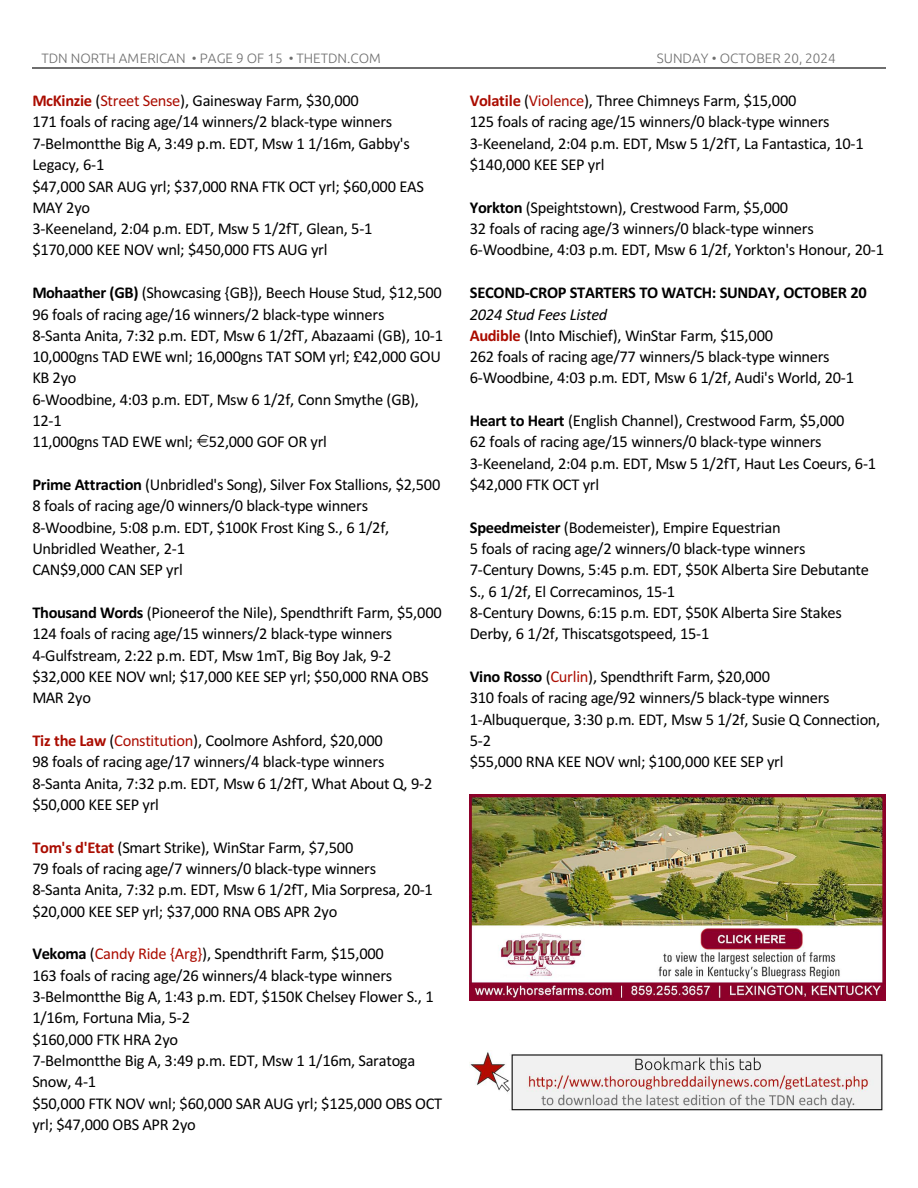
<style>
.page{position:relative;width:918px;height:1188px;background:#fff}
.page>*{position:absolute;margin:0;border:0;box-sizing:border-box;transform-origin:0 0}
.t1{font:16.5px/21.3px "Calibri";letter-spacing:-.02em;color:#000}
.t2{font:700 16.5px "Calibri";letter-spacing:-.02em;color:#000}
.t3{font:300 13.5px "Ubuntu";color:#6e6e6e}
.s1{font-weight:700;color:#aa0c00}
.s2{color:#aa0c00}
.s3{font-weight:700}
.s4{font-style:italic}
</style>
<div class="page">
<hr style="left:32px;top:67px;width:853px;height:2px;background:#6e6e6e">
<img style="left:470px;top:795px;width:416px;height:205px">
<img style="left:470px;top:1052px;width:413px;height:58px">
<p class="t3" style="left:41px;top:53px;width:341px">TDN NORTH AMERICAN • PAGE 9 OF 15 • THETDN.COM</p>
<p class="t3" style="left:657px;top:53px;width:180px">SUNDAY • OCTOBER 20, 2024</p>
<p class="t1" style="left:32px;top:91px;width:393px"><span class="s1">McKinzie</span> (<span class="s2">Street Sense</span>), Gainesway Farm, $30,000<br>171 foals of racing age/14 winners/2 black-type winners 7-Belmontthe Big A, 3:49 p.m. EDT, Msw 1 1/16m, Gabby's Legacy, 6-1<br>$47,000 SAR AUG yrl; $37,000 RNA FTK OCT yrl; $60,000 EAS MAY 2yo<br>3-Keeneland, 2:04 p.m. EDT, Msw 5 1/2fT, Glean, 5-1 $170,000 KEE NOV wnl; $450,000 FTS AUG yrl</p>
<p class="t1" style="left:32px;top:283px;width:412px"><span class="s3">Mohaather (GB)</span> (Showcasing {GB}), Beech House Stud, $12,500<br>96 foals of racing age/16 winners/2 black-type winners<br>8-Santa Anita, 7:32 p.m. EDT, Msw 6 1/2fT, Abazaami (GB), 10-1<br>10,000gns TAD EWE wnl; 16,000gns TAT SOM yrl; 42,000 GOU KB 2yo<br>6-Woodbine, 4:03 p.m. EDT, Msw 6 1/2f, Conn Smythe (GB), 12-1<br>11,000gns TAD EWE wnl; 52,000 GOF OR yrl</p>
<p class="t1" style="left:32px;top:475px;width:409px"><span class="s3">Prime Attraction</span> (Unbridled's Song), Silver Fox Stallions, $2,500<br>8 foals of racing age/0 winners/0 black-type winners 8-Woodbine, 5:08 p.m. EDT, $100K Frost King S., 6 1/2f, Unbridled Weather, 2-1<br>CAN$9,000 CAN SEP yrl</p>
<p class="t1" style="left:32px;top:603px;width:411px"><span class="s3">Thousand Words</span> (Pioneerof the Nile), Spendthrift Farm, $5,000<br>124 foals of racing age/15 winners/2 black-type winners 4-Gulfstream, 2:22 p.m. EDT, Msw 1mT, Big Boy Jak, 9-2 $32,000 KEE NOV wnl; $17,000 KEE SEP yrl; $50,000 RNA OBS MAR 2yo</p>
<p class="t1" style="left:32px;top:731px;width:402px"><span class="s1">Tiz the Law</span> (<span class="s2">Constitution</span>), Coolmore Ashford, $20,000<br>98 foals of racing age/17 winners/4 black-type winners 8-Santa Anita, 7:32 p.m. EDT, Msw 6 1/2fT, What About Q, 9-2 $50,000 KEE SEP yrl</p>
<p class="t1" style="left:32px;top:838px;width:402px"><span class="s1">Tom's d'Etat</span> (Smart Strike), WinStar Farm, $7,500<br>79 foals of racing age/7 winners/0 black-type winners<br>8-Santa Anita, 7:32 p.m. EDT, Msw 6 1/2fT, Mia Sorpresa, 20-1 $20,000 KEE SEP yrl; $37,000 RNA OBS APR 2yo</p>
<p class="t1" style="left:32px;top:945px;width:411px"><span class="s3">Vekoma</span> (<span class="s2">Candy Ride {Arg}</span>), Spendthrift Farm, $15,000<br>163 foals of racing age/26 winners/4 black-type winners 3-Belmontthe Big A, 1:43 p.m. EDT, $150K Chelsey Flower S., 1<br>1/16m, Fortuna Mia, 5-2<br>$160,000 FTK HRA 2yo<br>7-Belmontthe Big A, 3:49 p.m. EDT, Msw 1 1/16m, Saratoga Snow, 4-1<br>$50,000 FTK NOV wnl; $60,000 SAR AUG yrl; $125,000 OBS OCT yrl; $47,000 OBS APR 2yo</p>
<p class="t1" style="left:470px;top:91px;width:396px"><span class="s1">Volatile</span> (<span class="s2">Violence</span>), Three Chimneys Farm, $15,000<br>125 foals of racing age/15 winners/0 black-type winners 3-Keeneland, 2:04 p.m. EDT, Msw 5 1/2fT, La Fantastica, 10-1 $140,000 KEE SEP yrl</p>
<p class="t1" style="left:470px;top:198px;width:416px"><span class="s3">Yorkton</span> (Speightstown), Crestwood Farm, $5,000<br>32 foals of racing age/3 winners/0 black-type winners<br>6-Woodbine, 4:03 p.m. EDT, Msw 6 1/2f, Yorkton's Honour, 20-1</p>
<p class="t2" style="left:470px;top:286px;width:399px">SECOND-CROP STARTERS TO WATCH: SUNDAY, OCTOBER 20</p>
<p class="t1" style="left:470px;top:305px;width:386px"><span class="s4">2024 Stud Fees Listed<br></span><span class="s1">Audible</span> (Into Mischief), WinStar Farm, $15,000<br>262 foals of racing age/77 winners/5 black-type winners 6-Woodbine, 4:03 p.m. EDT, Msw 6 1/2f, Audi's World, 20-1</p>
<p class="t1" style="left:470px;top:411px;width:408px"><span class="s3">Heart to Heart</span> (English Channel), Crestwood Farm, $5,000<br>62 foals of racing age/15 winners/0 black-type winners 3-Keeneland, 2:04 p.m. EDT, Msw 5 1/2fT, Haut Les Coeurs, 6-1 $42,000 FTK OCT yrl</p>
<p class="t1" style="left:470px;top:518px;width:401px"><span class="s3">Speedmeister</span> (Bodemeister), Empire Equestrian<br>5 foals of racing age/2 winners/0 black-type winners 7-Century Downs, 5:45 p.m. EDT, $50K Alberta Sire Debutante S., 6 1/2f, El Correcaminos, 15-1<br>8-Century Downs, 6:15 p.m. EDT, $50K Alberta Sire Stakes Derby, 6 1/2f, Thiscatsgotspeed, 15-1</p>
<p class="t1" style="left:470px;top:667px;width:412px"><span class="s3">Vino Rosso</span> (<span class="s2">Curlin</span>), Spendthrift Farm, $20,000<br>310 foals of racing age/92 winners/5 black-type winners 1-Albuquerque, 3:30 p.m. EDT, Msw 5 1/2f, Susie Q Connection, 5-2<br>$55,000 RNA KEE NOV wnl; $100,000 KEE SEP yrl</p>
</div>
